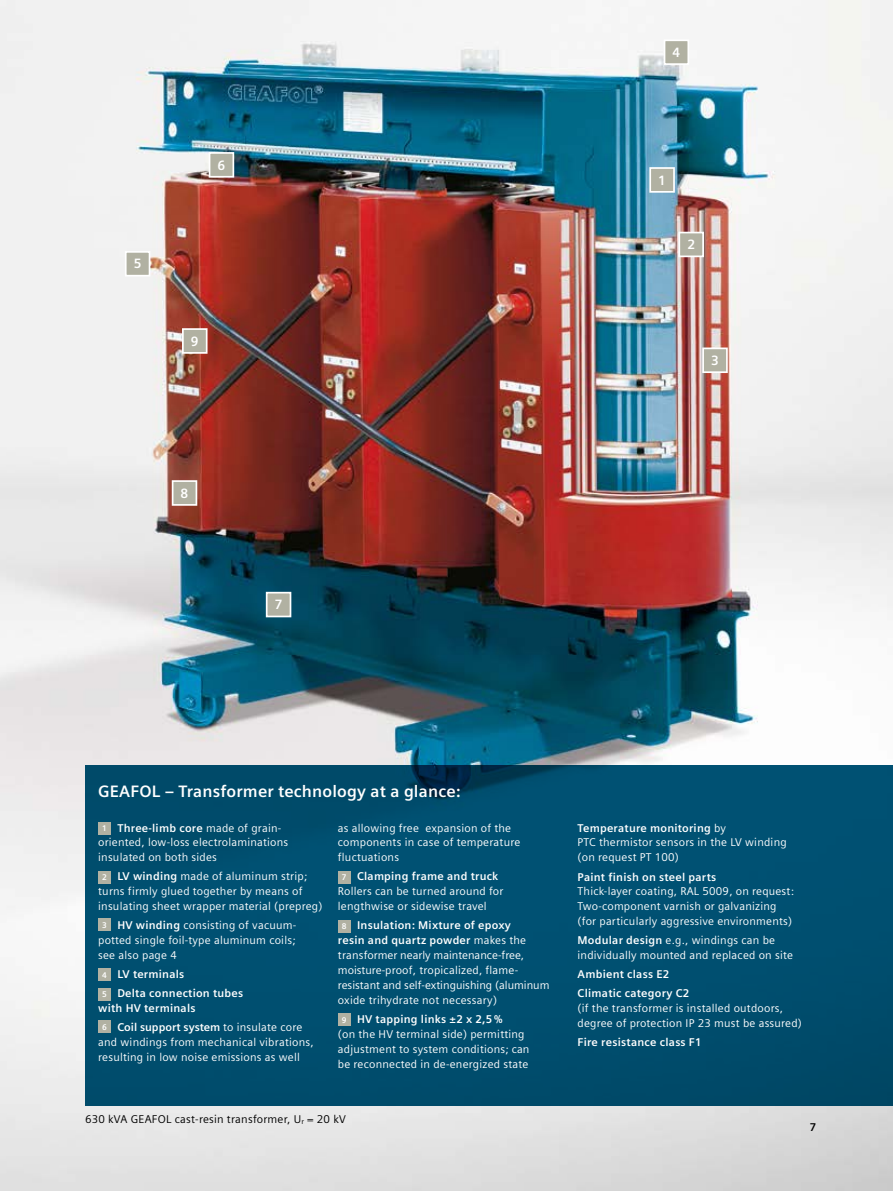
<style>
.page{position:relative;width:893px;height:1191px;background:#fff}
.page>*{position:absolute;margin:0;border:0;box-sizing:border-box;transform-origin:0 0}
.t1{font:700 16.5px "Siemens Sans";letter-spacing:.01em;color:#fff}
.t2{font:700 13.5px "Siemens Sans";color:#fff}
.t3{font:11.25px/14.9px "Siemens Sans";letter-spacing:.02em;color:#fff}
.t4{font:11.25px/14.9px "Siemens Sans";color:#fff}
.t5{font:700 11.25px/19.2px "Siemens Sans";letter-spacing:.02em;color:#fff}
.t6{font:11.25px "Siemens Sans";letter-spacing:.02em;color:#000}
.t7{font:700 11.25px "Siemens Sans";color:#000}
.s1{font-weight:700;font-size:8.25px}
.s2{font-weight:700}
.s3{font-size:8.25px}
.s4{font-weight:400}
.s5{font-size:7.35px}
</style>
<div class="page">
<img style="left:0;top:0;width:893px;height:1191px">
<div style="left:85px;top:765px;width:808px;height:341px;background:#005274"></div>
<div style="left:98px;top:822px;width:13px;height:12px;background:#b1b1a2"></div>
<div style="left:98px;top:870px;width:13px;height:13px;background:#b1b1a2"></div>
<div style="left:98px;top:918px;width:13px;height:13px;background:#b1b1a2"></div>
<div style="left:98px;top:968px;width:13px;height:13px;background:#b1b1a2"></div>
<div style="left:98px;top:987px;width:13px;height:13px;background:#b1b1a2"></div>
<div style="left:98px;top:1020px;width:13px;height:13px;background:#b1b1a2"></div>
<div style="left:338px;top:870px;width:13px;height:13px;background:#b1b1a2"></div>
<div style="left:338px;top:919px;width:13px;height:13px;background:#b1b1a2"></div>
<div style="left:338px;top:1013px;width:13px;height:13px;background:#b1b1a2"></div>
<div style="left:126px;top:252px;width:24px;height:24px;background:#b1b1a2"></div>
<div style="left:125px;top:251px;width:25px;height:25px;border:2px solid #fff"></div>
<div style="left:183px;top:329px;width:24px;height:24px;background:#b1b1a2"></div>
<div style="left:182px;top:328px;width:26px;height:26px;border:2px solid #fff"></div>
<div style="left:173px;top:481px;width:23px;height:24px;background:#b1b1a2"></div>
<div style="left:172px;top:480px;width:25px;height:26px;border:2px solid #fff"></div>
<div style="left:267px;top:592px;width:23px;height:24px;background:#b1b1a2"></div>
<div style="left:266px;top:592px;width:25px;height:25px;border:2px solid #fff"></div>
<div style="left:210px;top:153px;width:23px;height:24px;background:#b1b1a2"></div>
<div style="left:209px;top:152px;width:25px;height:26px;border:2px solid #fff"></div>
<div style="left:650px;top:168px;width:24px;height:24px;background:#b1b1a2"></div>
<div style="left:649px;top:167px;width:26px;height:26px;border:2px solid #fff"></div>
<div style="left:679px;top:232px;width:24px;height:24px;background:#b1b1a2"></div>
<div style="left:678px;top:232px;width:26px;height:25px;border:2px solid #fff"></div>
<div style="left:703px;top:348px;width:24px;height:24px;background:#b1b1a2"></div>
<div style="left:702px;top:347px;width:26px;height:26px;border:2px solid #fff"></div>
<div style="left:664px;top:40px;width:24px;height:24px;background:#b1b1a2"></div>
<div style="left:664px;top:39px;width:25px;height:26px;border:2px solid #fff"></div>
<p class="t2" style="left:134px;top:256px;width:9px">5</p>
<p class="t2" style="left:218px;top:157px;width:9px">6</p>
<p class="t2" style="left:191px;top:333px;width:9px">9</p>
<p class="t2" style="left:181px;top:485px;width:9px">8</p>
<p class="t2" style="left:275px;top:597px;width:9px">7</p>
<p class="t2" style="left:672px;top:45px;width:9px">4</p>
<p class="t2" style="left:658px;top:172px;width:9px">1</p>
<p class="t2" style="left:687px;top:237px;width:9px">2</p>
<p class="t2" style="left:711px;top:352px;width:9px">3</p>
<h1 class="t1" style="left:98px;top:782px;width:364px">GEAFOL – Transformer technology at a glance:</h1>
<p class="t3" style="left:98px;top:820px;width:192px;text-indent:4px"><span class="s1">1</span> <span class="s2">Three-limb core</span> made of grain&shy;oriented, low-loss electrolaminations insulated on both sides</p>
<p class="t3" style="left:98px;top:869px;width:226px;text-indent:4px"><span class="s1">2</span> <span class="s2">LV winding</span> made of aluminum strip; turns firmly glued together by means of insulating sheet wrapper material (prepreg)</p>
<p class="t3" style="left:98px;top:918px;width:200px;text-align:justify;text-indent:4px"><sup>3</sup> <span class="s2">HV winding</span> consisting of vacuum&shy;potted single foil-type aluminum coils; see also page 4</p>
<p class="t5" style="left:102px;top:965px;width:143px"><span class="s3">4</span> LV terminals<br><span class="s3">5</span> Delta connection tubes</p>
<p class="t5" style="left:102px;top:999px;width:202px;text-indent:-4px">with HV terminals<br><sup>6</sup> Coil support system <span class="s4">to insulate core</span></p>
<p class="t3" style="left:98px;top:1035px;width:217px">and windings from mechanical vibrations, resulting in low noise emissions as well</p>
<p class="t3" style="left:338px;top:820px;width:184px">as allowing free expansion of the components in case of temperature fluctuations</p>
<p class="t3" style="left:338px;top:869px;width:167px;text-indent:4px"><span class="s1">7</span> <span class="s2">Clamping frame and truck<br></span>Rollers can be turned around for lengthwise or sidewise travel</p>
<p class="t4" style="left:338px;top:918px;width:213px;text-indent:4px"><span class="s1">8</span> <span class="s2">Insulation: Mixture of epoxy<br>resin and quartz powder</span> makes the transformer nearly maintenance-free, moisture-proof, tropicalized, flame&shy;resistant and self-extinguishing (aluminum oxide trihydrate not necessary)</p>
<p class="t3" style="left:338px;top:1011px;width:193px;text-indent:4px"><span class="s1">9</span> <span class="s2">HV tapping links ±2 x 2,5 %<br></span>(on the HV terminal side) permitting adjustment to system conditions; can be reconnected in de-energized state</p>
<p class="t6" style="left:85px;top:1112px;width:262px">630 kVA GEAFOL cast-resin transformer, U<span class="s5">r</span> = 20 kV</p>
<p class="t3" style="left:578px;top:820px;width:211px"><span class="s2">Temperature monitoring</span> by<br>PTC thermistor sensors in the LV winding (on request PT 100)</p>
<p class="t5" style="left:578px;top:867px;width:140px">Paint finish on steel parts</p>
<p class="t3" style="left:578px;top:884px;width:218px">Thick-layer coating, RAL 5009, on request:<br>Two-component varnish or galvanizing (for particularly aggressive environments)</p>
<p class="t3" style="left:578px;top:933px;width:217px"><span class="s2">Modular design</span> e.g., windings can be individually mounted and replaced on site</p>
<p class="t5" style="left:578px;top:965px;width:113px">Ambient class E2<br>Climatic category C2</p>
<p class="t3" style="left:578px;top:1001px;width:226px">(if the transformer is installed outdoors, degree of protection IP 23 must be assured)</p>
<p class="t5" style="left:578px;top:1033px;width:126px">Fire resistance class F1</p>
<p class="t7" style="left:810px;top:1120px;width:8px">7</p>
</div>
